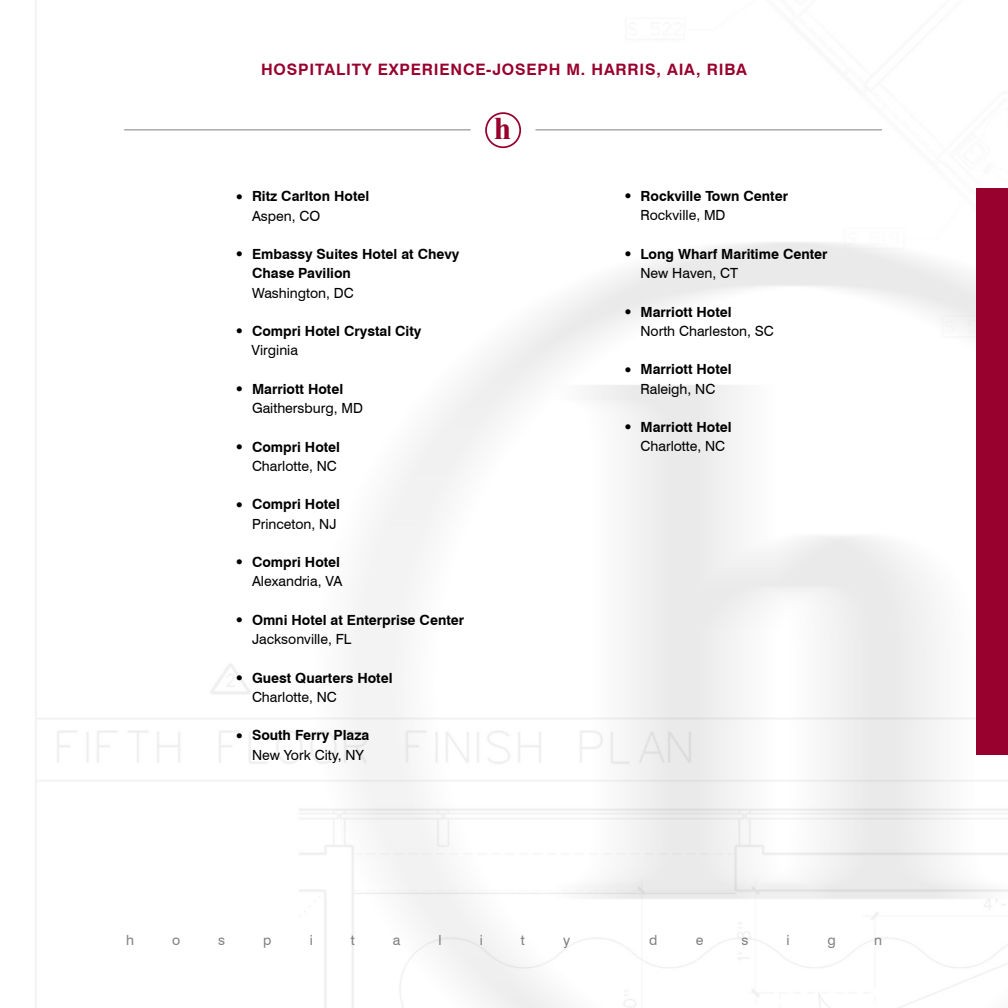
<style>
.page{position:relative;width:1008px;height:1008px;background:#fff}
.page>*{position:absolute;margin:0;border:0;box-sizing:border-box;transform-origin:0 0}
.t1{font:700 31.5px "Times New Roman";color:#98002e}
.t2{font:700 15.75px "Swiss 721 BT";letter-spacing:.05em;color:#98002e}
.t3{font:700 14px/19.2px "Swiss 721 BT";color:#000}
.t4{font:14px/19.2px "Swiss 721 BT";color:#000;text-align:right}
.t5{font:14px "Swiss 721 BT";color:#807f83}
.s1{font-weight:400}
.s2{font-weight:700}
</style>
<div class="page">
<img style="left:35px;top:0;width:973px;height:1008px">
<div style="left:976px;top:188px;width:32px;height:567px;background:#98002e"></div>
<div style="left:485px;top:112px;width:36px;height:36px;border:2px solid #98002e;border-radius:50%"></div>
<hr style="left:124px;top:129px;width:347px;height:1px;background:#807f83">
<hr style="left:536px;top:129px;width:346px;height:1px;background:#807f83">
<p class="t2" style="left:261px;top:60px;width:487px">HOSPITALITY EXPERIENCE-JOSEPH M. HARRIS, AIA, RIBA</p>
<p class="t3" style="left:252px;top:187px;width:119px;text-indent:-16px">● Ritz Carlton Hotel<br><span class="s1">Aspen, CO</span></p>
<p class="t3" style="left:252px;top:244px;width:209px;text-indent:-16px">● Embassy Suites Hotel at Chevy<br>Chase Pavilion</p>
<p class="t4" style="left:252px;top:283px;width:103px">Washington, DC</p>
<p class="t3" style="left:252px;top:321px;width:171px;text-indent:-15px">● Compri Hotel Crystal City<br><span class="s1">Virginia</span></p>
<p class="t4" style="left:252px;top:379px;width:113px;text-align:left;text-indent:-16px">● <span class="s2">Marriott Hotel<br></span>Gaithersburg, MD</p>
<p class="t4" style="left:236px;top:437px;width:105px">● <span class="s2">Compri Hotel<br></span>Charlotte, NC</p>
<p class="t4" style="left:236px;top:495px;width:105px">● <span class="s2">Compri Hotel<br></span>Princeton, NJ</p>
<p class="t4" style="left:236px;top:552px;width:108px">● <span class="s2">Compri Hotel<br></span>Alexandria, VA</p>
<p class="t3" style="left:252px;top:610px;width:214px;text-indent:-16px">● Omni Hotel at Enterprise Center<br><span class="s1">Jacksonville, FL</span></p>
<p class="t3" style="left:252px;top:668px;width:142px;text-indent:-16px">● Guest Quarters Hotel<br><span class="s1">Charlotte, NC</span></p>
<p class="t3" style="left:252px;top:726px;width:119px;text-indent:-16px">● South Ferry Plaza<br><span class="s1">New York City, NY</span></p>
<h1 class="t1" style="left:494px;top:107px;width:19px">h</h1>
<p class="t3" style="left:640px;top:187px;width:149px;text-indent:-16px">● Rockville Town Center<br><span class="s1">Rockville, MD</span></p>
<p class="t3" style="left:640px;top:244px;width:189px;text-indent:-16px">● Long Wharf Maritime Center<br><span class="s1">New Haven, CT</span></p>
<p class="t4" style="left:640px;top:302px;width:135px;text-align:left;text-indent:-16px">● <span class="s2">Marriott Hotel<br></span>North Charleston, SC</p>
<p class="t3" style="left:625px;top:360px;width:108px;text-align:center">● Marriott Hotel<br><span class="s1">Raleigh, NC</span></p>
<p class="t3" style="left:640px;top:418px;width:93px;text-indent:-16px">● Marriott Hotel<br><span class="s1">Charlotte, NC</span></p>
<p class="t5" style="left:126px;top:932px;width:9px">h</p>
<p class="t5" style="left:172px;top:932px;width:10px">o</p>
<p class="t5" style="left:218px;top:932px;width:8px">s</p>
<p class="t5" style="left:263px;top:932px;width:10px">p</p>
<p class="t5" style="left:310px;top:932px;width:5px">i</p>
<p class="t5" style="left:351px;top:932px;width:5px">t</p>
<p class="t5" style="left:393px;top:932px;width:9px">a</p>
<p class="t5" style="left:439px;top:932px;width:5px">l</p>
<p class="t5" style="left:480px;top:932px;width:5px">i</p>
<p class="t5" style="left:521px;top:932px;width:5px">t</p>
<p class="t5" style="left:563px;top:932px;width:9px">y</p>
<p class="t5" style="left:649px;top:932px;width:10px">d</p>
<p class="t5" style="left:696px;top:932px;width:9px">e</p>
<p class="t5" style="left:741px;top:932px;width:8px">s</p>
<p class="t5" style="left:786px;top:932px;width:5px">i</p>
<p class="t5" style="left:828px;top:932px;width:10px">g</p>
<p class="t5" style="left:874px;top:932px;width:9px">n</p>
</div>
